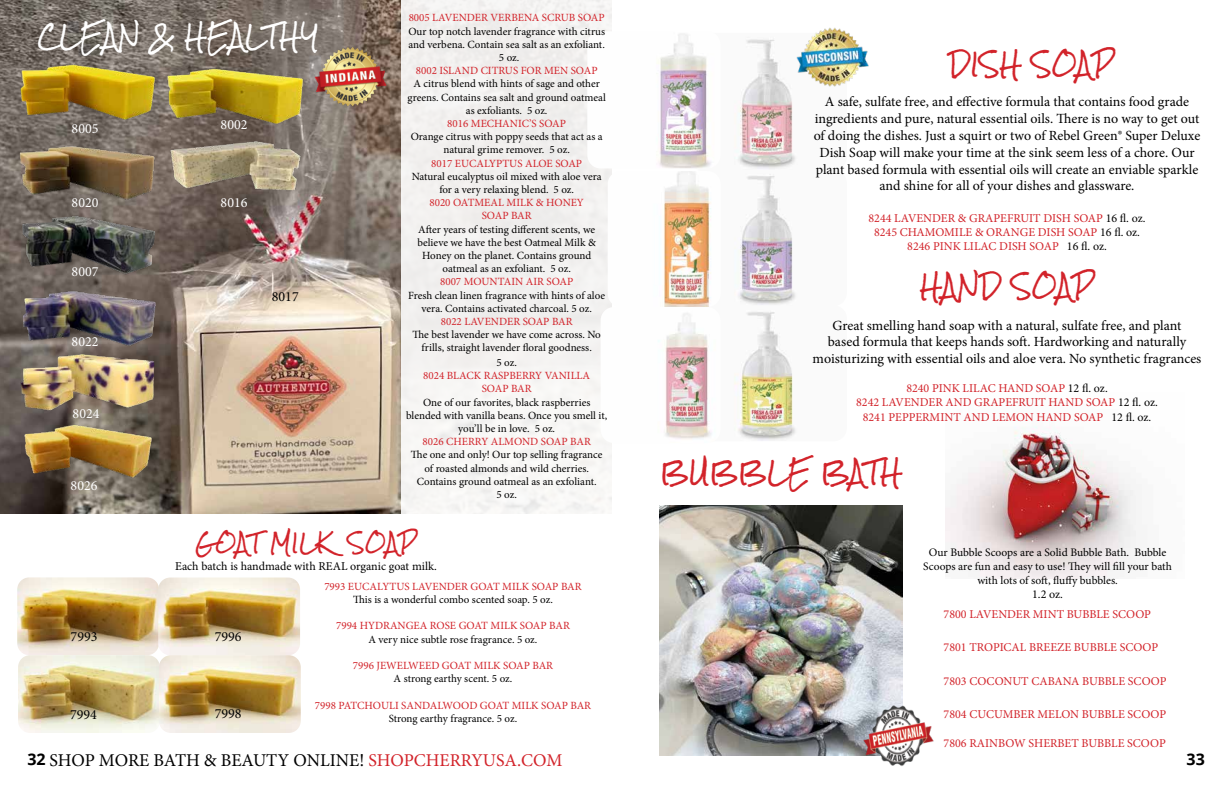
<style>
.page{position:relative;width:1224px;height:792px;background:#fff}
.page>*{position:absolute;margin:0;border:0;box-sizing:border-box;transform-origin:0 0}
.t1{font:24px "Rock Salt Pro";color:#d2232a}
.t2{font:24px "Rock Salt Pro";color:#fff}
.t3{font:20px "Rock Salt Pro";color:#d2232a}
.t4{font:18px "Minion Pro";color:#000}
.t5{font:700 16px "Open Sans";color:#000}
.t6{font:14px/16.8px "Minion Pro";color:#000;text-align:center}
.t7{font:14px "Minion Pro";color:#fff}
.t8{font:12px/14.4px "Minion Pro";color:#d2232a;text-align:center}
.t9{font:12px "Minion Pro";color:#000}
.t10{font:11.5px/13.8px "Minion Pro";color:#000;text-align:center}
.t11{font:11px/13.2px "Minion Pro";color:#000;text-align:center}
.t12{font:11px/13.2px "Minion Pro";color:#d2232a;text-align:center}
.s1{color:#000}
.s2{color:#d2232a}
</style>
<div class="page">
<img style="left:0;top:0;width:402px;height:513px">
<div style="left:402px;top:0;width:210px;height:519px;background:#f3f1f0"></div>
<img style="left:734px;top:39px;width:62px;height:402px">
<img style="left:15px;top:135px;width:142px;height:78px">
<img style="left:17px;top:204px;width:142px;height:78px">
<img style="left:16px;top:342px;width:142px;height:78px">
<img style="left:18px;top:276px;width:142px;height:78px">
<img style="left:15px;top:410px;width:142px;height:78px">
<img style="left:312px;top:45px;width:77px;height:63px">
<img style="left:794px;top:27px;width:75px;height:62px">
<img style="left:164px;top:57px;width:142px;height:70px">
<img style="left:164px;top:127px;width:142px;height:78px">
<img style="left:16px;top:54px;width:142px;height:77px">
<img style="left:17px;top:577px;width:141px;height:156px">
<img style="left:158px;top:578px;width:143px;height:155px">
<img style="left:587px;top:31px;width:124px;height:137px">
<img style="left:608px;top:171px;width:103px;height:136px">
<img style="left:601px;top:308px;width:111px;height:135px">
<img style="left:660px;top:506px;width:242px;height:249px">
<img style="left:945px;top:426px;width:191px;height:152px">
<img style="left:863px;top:705px;width:71px;height:61px">
<h1 class="t2" style="left:38px;top:24px;width:283px">CLEAN &amp; HEALTHY</h1>
<p class="t7" style="left:72px;top:120px;width:28px">8005</p>
<p class="t7" style="left:72px;top:194px;width:28px">8020</p>
<p class="t7" style="left:72px;top:262px;width:28px">8007</p>
<p class="t7" style="left:72px;top:332px;width:28px">8022</p>
<p class="t7" style="left:73px;top:404px;width:28px">8024</p>
<p class="t7" style="left:71px;top:476px;width:28px">8026</p>
<p class="t7" style="left:221px;top:115px;width:28px">8002</p>
<p class="t7" style="left:221px;top:194px;width:28px">8016</p>
<p class="t6" style="left:272px;top:288px;width:28px">8017</p>
<p class="t12" style="left:409px;top:11px;width:198px">8005 LAVENDER VERBENA SCRUB SOAP</p>
<p class="t11" style="left:408px;top:25px;width:198px">Our top notch lavender fragrance with citrus and verbena. Contain sea salt as an exfoliant.<br>5 oz.</p>
<p class="t12" style="left:416px;top:64px;width:183px">8002 ISLAND CITRUS FOR MEN SOAP</p>
<p class="t11" style="left:408px;top:77px;width:200px">A citrus blend with hints of sage and other greens. Contains sea salt and ground oatmeal as exfoliants. 5 oz.</p>
<p class="t12" style="left:447px;top:117px;width:120px">8016 MECHANIC’S SOAP</p>
<p class="t11" style="left:411px;top:130px;width:194px">Orange citrus with poppy seeds that act as a natural grime remover. 5 oz.</p>
<p class="t12" style="left:431px;top:157px;width:152px">8017 EUCALYPTUS ALOE SOAP</p>
<p class="t11" style="left:412px;top:170px;width:192px">Natural eucalyptus oil mixed with aloe vera for a very relaxing blend. 5 oz.</p>
<p class="t12" style="left:429px;top:196px;width:156px">8020 OATMEAL MILK &amp; HONEY<br>SOAP BAR</p>
<p class="t11" style="left:418px;top:223px;width:180px">After years of testing different scents, we believe we have the best Oatmeal Milk &amp; Honey on the planet. Contains ground oatmeal as an exfoliant. 5 oz.</p>
<p class="t12" style="left:440px;top:275px;width:135px">8007 MOUNTAIN AIR SOAP</p>
<p class="t11" style="left:408px;top:289px;width:198px">Fresh clean linen fragrance with hints of aloe vera. Contains activated charcoal. 5 oz.</p>
<p class="t12" style="left:441px;top:315px;width:133px">8022 LAVENDER SOAP BAR</p>
<p class="t11" style="left:413px;top:328px;width:190px">The best lavender we have come across. No frills, straight lavender floral goodness.</p>
<p class="t11" style="left:496px;top:356px;width:22px">5 oz.</p>
<p class="t12" style="left:423px;top:369px;width:168px">8024 BLACK RASPBERRY VANILLA<br>SOAP BAR</p>
<p class="t11" style="left:406px;top:396px;width:203px">One of our favorites, black raspberries blended with vanilla beans. Once you smell it, you’ll be in love. 5 oz.</p>
<p class="t12" style="left:423px;top:435px;width:170px">8026 CHERRY ALMOND SOAP BAR</p>
<p class="t11" style="left:411px;top:448px;width:193px">The one and only! Our top selling fragrance of roasted almonds and wild cherries.<br>Contains ground oatmeal as an exfoliant.<br>5 oz.</p>
<h1 class="t1" style="left:949px;top:52px;width:166px">DISH SOAP</h1>
<p class="t6" style="left:814px;top:94px;width:388px">A safe, sulfate free, and effective formula that contains food grade ingredients and pure, natural essential oils. There is no way to get out of doing the dishes. Just a squirt or two of Rebel Green® Super Deluxe Dish Soap will make your time at the sink seem less of a chore. Our plant based formula with essential oils will create an enviable sparkle and shine for all of your dishes and glassware.</p>
<p class="t8" style="left:869px;top:211px;width:278px">8244 LAVENDER &amp; GRAPEFRUIT DISH SOAP <span class="s1">16 fl. oz.<br></span>8245 CHAMOMILE &amp; ORANGE DISH SOAP <span class="s1">16 fl. oz.<br></span>8246 PINK LILAC DISH SOAP <span class="s1">16 fl. oz.</span></p>
<h1 class="t1" style="left:920px;top:274px;width:175px">HAND SOAP</h1>
<p class="t6" style="left:813px;top:317px;width:390px">Great smelling hand soap with a natural, sulfate free, and plant<br>based formula that keeps hands soft. Hardworking and naturally moisturizing with essential oils and aloe vera. No synthetic fragrances</p>
<p class="t8" style="left:856px;top:381px;width:303px">8240 PINK LILAC HAND SOAP <span class="s1">12 fl. oz.<br></span>8242 LAVENDER AND GRAPEFRUIT HAND SOAP <span class="s1">12 fl. oz.<br></span>8241 PEPPERMINT AND LEMON HAND SOAP <span class="s1">12 fl. oz.</span></p>
<h1 class="t1" style="left:660px;top:459px;width:244px">BUBBLE BATH</h1>
<h2 class="t3" style="left:195px;top:532px;width:223px">GOAT MILK SOAP</h2>
<p class="t9" style="left:175px;top:558px;width:263px">Each batch is handmade with REAL organic goat milk.</p>
<p class="t12" style="left:324px;top:580px;width:259px">7993 EUCALYTUS LAVENDER GOAT MILK SOAP BAR</p>
<p class="t11" style="left:353px;top:593px;width:201px">This is a wonderful combo scented soap. 5 oz.</p>
<p class="t12" style="left:336px;top:619px;width:235px">7994 HYDRANGEA ROSE GOAT MILK SOAP BAR</p>
<p class="t11" style="left:369px;top:633px;width:170px">A very nice subtle rose fragrance. 5 oz.</p>
<p class="t12" style="left:353px;top:659px;width:202px">7996 JEWELWEED GOAT MILK SOAP BAR</p>
<p class="t11" style="left:394px;top:672px;width:120px">A strong earthy scent. 5 oz.</p>
<p class="t12" style="left:315px;top:699px;width:278px">7998 PATCHOULI SANDALWOOD GOAT MILK SOAP BAR</p>
<p class="t11" style="left:389px;top:712px;width:130px">Strong earthy fragrance. 5 oz.</p>
<h3 class="t4" style="left:50px;top:748px;width:514px">SHOP MORE BATH &amp; BEAUTY ONLINE! <span class="s2">SHOPCHERRYUSA.COM</span></h3>
<p class="t10" style="left:923px;top:546px;width:250px">Our Bubble Scoops are a Solid Bubble Bath. Bubble<br>Scoops are fun and easy to use! They will fill your bath with lots of soft, fluffy bubbles.</p>
<p class="t9" style="left:1032px;top:587px;width:32px">1.2 oz.</p>
<p class="t8" style="left:944px;top:607px;width:209px">7800 LAVENDER MINT BUBBLE SCOOP</p>
<p class="t8" style="left:944px;top:640px;width:216px">7801 TROPICAL BREEZE BUBBLE SCOOP</p>
<p class="t8" style="left:944px;top:674px;width:224px">7803 COCONUT CABANA BUBBLE SCOOP</p>
<p class="t8" style="left:944px;top:707px;width:224px">7804 CUCUMBER MELON BUBBLE SCOOP</p>
<p class="t8" style="left:944px;top:736px;width:224px">7806 RAINBOW SHERBET BUBBLE SCOOP</p>
<p class="t6" style="left:215px;top:628px;width:28px">7996</p>
<p class="t6" style="left:71px;top:628px;width:28px">7993</p>
<p class="t6" style="left:215px;top:705px;width:28px">7998</p>
<p class="t6" style="left:70px;top:706px;width:28px">7994</p>
<h3 class="t5" style="left:27px;top:748px;width:20px">32</h3>
<h3 class="t5" style="left:1187px;top:748px;width:20px">33</h3>
</div>
